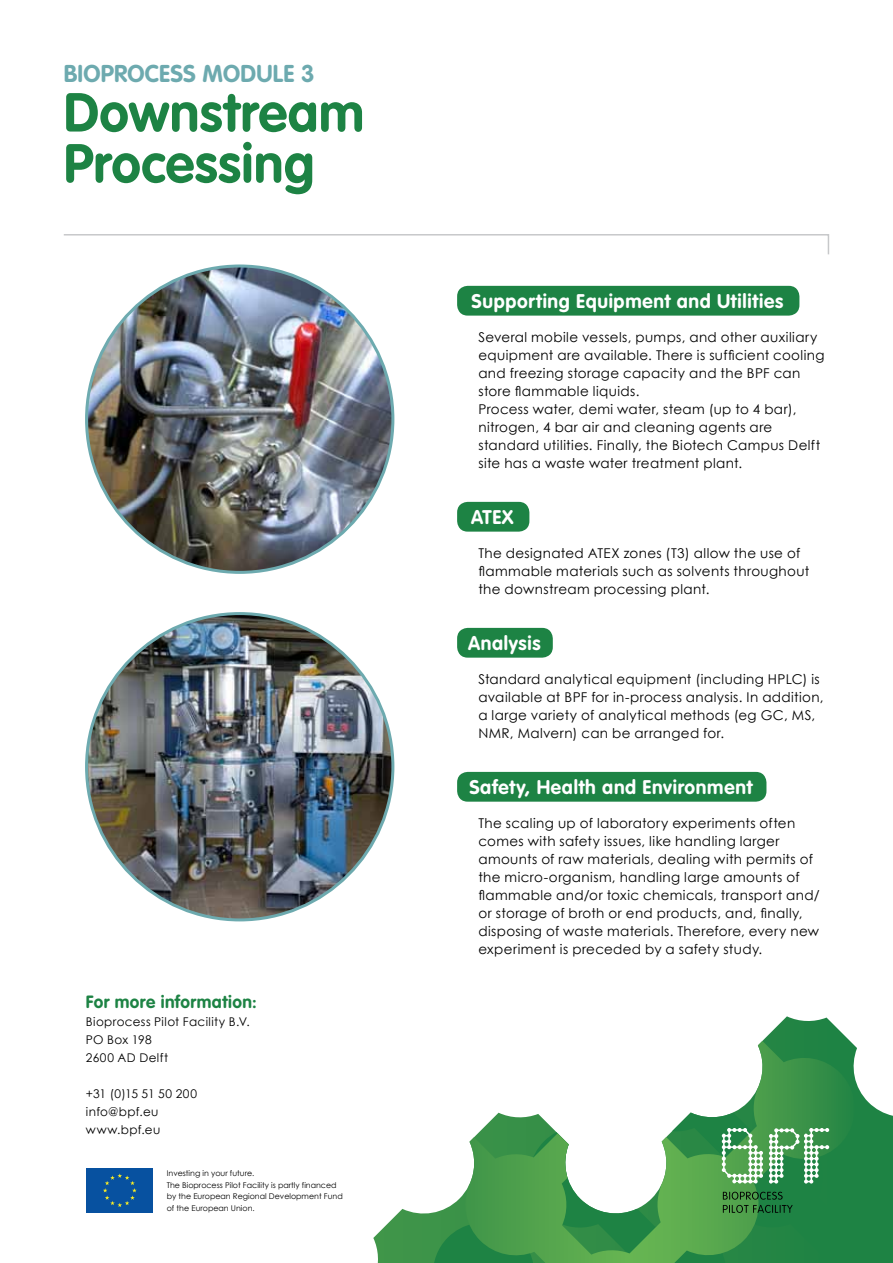
<style>
.page{position:relative;width:893px;height:1263px;background:#fff}
.page>*{position:absolute;margin:0;border:0;box-sizing:border-box;transform-origin:0 0}
.t1{font:700 54px/51px "VAG Rounded Std";letter-spacing:.01em;color:#1d8344}
.t2{font:700 24px "VAG Rounded Std";letter-spacing:.01em;color:#6daaaf}
.t3{font:700 19.5px "VAG Rounded Std";letter-spacing:.035em;color:#fff}
.t4{font:700 17.55px "VAG Rounded Std";letter-spacing:.025em;color:#1d8344}
.t5{font:13.5px/18px "Century Gothic";letter-spacing:.025em;color:#000}
.t6{font:12px/18px "Century Gothic";letter-spacing:.03em;color:#000}
.t7{font:7.95px/11.9px "Century Gothic";color:#010101}
</style>
<div class="page">
<svg style="left:373px;top:1016px;width:509px;height:247px"></svg>
<svg style="left:432px;top:1112px;width:461px;height:151px"></svg>
<svg style="left:462px;top:1041px;width:398px;height:222px"></svg>
<svg style="left:723px;top:1192px;width:69px;height:21px"></svg>
<svg style="left:722px;top:1128px;width:107px;height:55px"></svg>
<div style="left:457px;top:286px;width:342px;height:30px;background:#1d8344;border-radius:11px"></div>
<div style="left:457px;top:502px;width:72px;height:30px;background:#1d8344;border-radius:11px"></div>
<div style="left:457px;top:628px;width:96px;height:30px;background:#1d8344;border-radius:11px"></div>
<div style="left:457px;top:772px;width:309px;height:30px;background:#1d8344;border-radius:11px"></div>
<img style="left:87px;top:266px;width:306px;height:306px;border-radius:153px">
<img style="left:87px;top:614px;width:306px;height:306px;border-radius:153px">
<div style="left:86px;top:1168px;width:67px;height:45px;background:#0751a0"></div>
<svg style="left:103px;top:1173px;width:34px;height:34px"></svg>
<svg style="left:63px;top:234px;width:767px;height:21px"></svg>
<h2 class="t2" style="left:64px;top:60px;width:252px">BIOPROCESS MODULE 3</h2>
<h1 class="t1" style="left:64px;top:89px;width:302px">Downstream<br>Processing</h1>
<p class="t4" style="left:86px;top:992px;width:172px">For more information:</p>
<p class="t6" style="left:86px;top:1012px;width:165px">Bioprocess Pilot Facility B.V.<br>PO Box 198<br>2600 AD Delft</p>
<p class="t6" style="left:86px;top:1084px;width:113px">+31 (0)15 51 50 200 info@bpf.eu www.bpf.eu</p>
<p class="t7" style="left:167px;top:1167px;width:177px">Investing in your future.<br>The Bioprocess Pilot Facility is partly financed by the European Regional Development Fund of the European Union.</p>
<h3 class="t3" style="left:472px;top:290px;width:313px">Supporting Equipment and Utilities</h3>
<p class="t5" style="left:478px;top:328px;width:348px">Several mobile vessels, pumps, and other auxiliary equipment are available. There is sufficient cooling and freezing storage capacity and the BPF can store flammable liquids.<br>Process water, demi water, steam (up to 4 bar), nitrogen, 4 bar air and cleaning agents are standard utilities. Finally, the Biotech Campus Delft site has a waste water treatment plant.</p>
<h3 class="t3" style="left:471px;top:506px;width:44px">ATEX</h3>
<p class="t5" style="left:478px;top:544px;width:332px">The designated ATEX zones (T3) allow the use of flammable materials such as solvents throughout the downstream processing plant.</p>
<h3 class="t3" style="left:468px;top:632px;width:74px">Analysis</h3>
<p class="t5" style="left:478px;top:670px;width:347px">Standard analytical equipment (including HPLC) is available at BPF for in-process analysis. In addition, a large variety of analytical methods (eg GC, MS, NMR, Malvern) can be arranged for.</p>
<h3 class="t3" style="left:469px;top:776px;width:284px">Safety, Health and Environment</h3>
<p class="t5" style="left:478px;top:814px;width:343px">The scaling up of laboratory experiments often comes with safety issues, like handling larger amounts of raw materials, dealing with permits of the micro-organism, handling large amounts of flammable and/or toxic chemicals, transport and/ or storage of broth or end products, and, finally, disposing of waste materials. Therefore, every new experiment is preceded by a safety study.</p>
</div>
